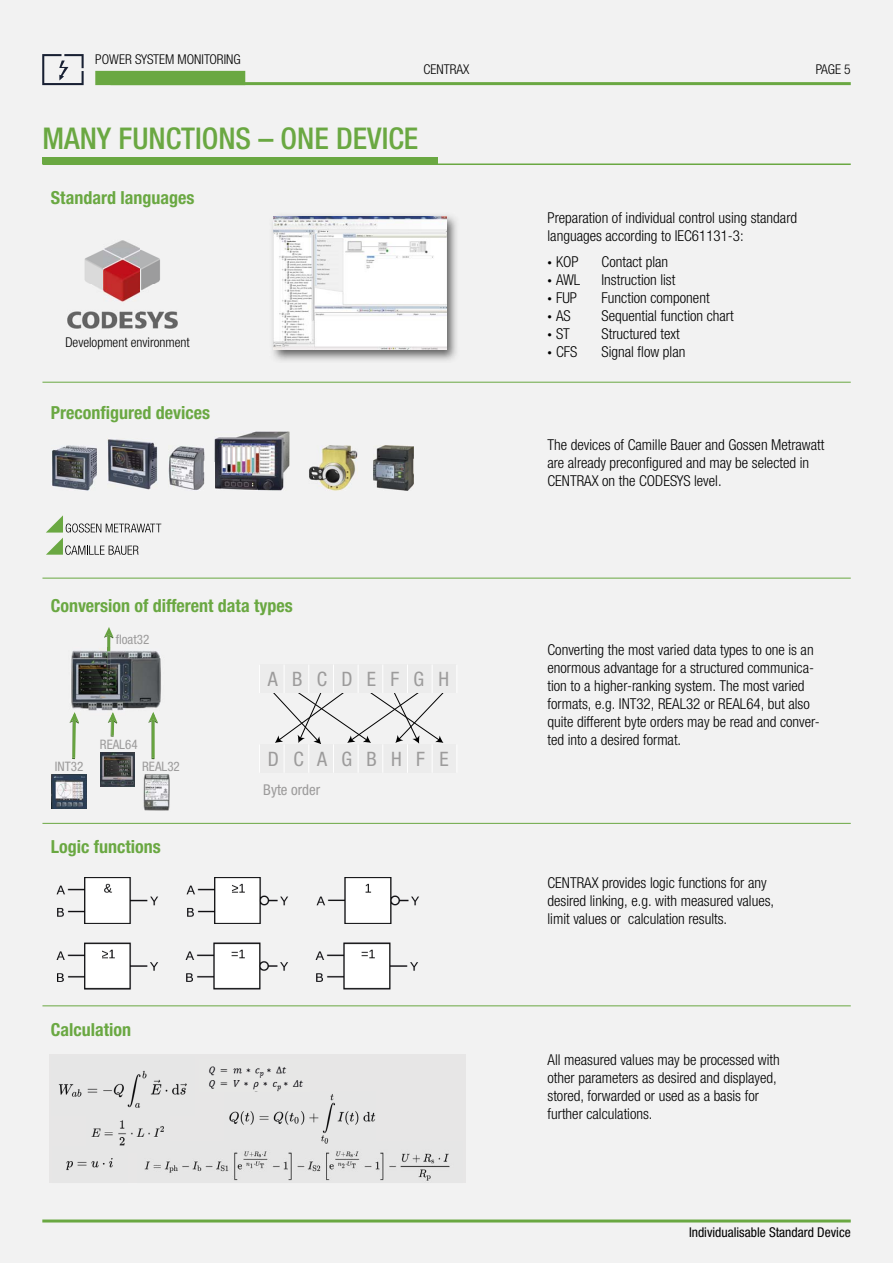
<style>
.page{position:relative;width:893px;height:1263px;background:#fff}
.page>*{position:absolute;margin:0;border:0;box-sizing:border-box;transform-origin:0 0}
.t1{font:500 condensed 30px "Helvetica Neue LTW1 G";color:#6aa842}
.t2{font:condensed 19.95px "Helvetica Neue LTW1 G";color:#9c9b9b}
.t3{font:700 condensed 18px "Helvetica Neue LTW1 G";color:#6aa842}
.t4{font:300 condensed 15px/18px "Helvetica Neue LTW1 G";color:#000}
.t5{font:300 condensed 15px/18px "Helvetica Neue LT Pro";color:#000}
.t6{font:condensed 15px "Helvetica Neue LTW1 G";color:#9c9b9b}
.t7{font:300 condensed 13.5px "Helvetica Neue LTW1 G";color:#000}
.t8{font:condensed 13.5px "Helvetica Neue LTW1 G";color:#000}
.t9{font:300 condensed 13.5px "Helvetica Neue LT Pro";color:#000}
.t10{font:condensed 13.05px "Helvetica Neue LTW1 G";color:#9c9b9b}
.s1{font-family:"Helvetica Neue LTW1 G";font-size:9px}
</style>
<div class="page">
<div style="left:0;top:0;width:892px;height:1263px;background:#f2f2f2"></div>
<hr style="left:110px;top:82px;width:740px;height:3px;background:#6aa842">
<div style="left:96px;top:72px;width:148px;height:12px;background:#6aa842"></div>
<div style="left:95px;top:71px;width:150px;height:14px;border:2px solid #6aa842"></div>
<svg style="left:42px;top:54px;width:42px;height:31px"></svg>
<div style="left:50px;top:1054px;width:416px;height:129px;background:#e7e6e6"></div>
<hr style="left:42px;top:1220px;width:808px;height:3px;background:#6aa842">
<hr style="left:42px;top:578px;width:808px;height:1px;background:#6aa842">
<hr style="left:42px;top:382px;width:808px;height:1px;background:#6aa842">
<hr style="left:42px;top:823px;width:808px;height:1px;background:#6aa842">
<hr style="left:42px;top:1005px;width:808px;height:1px;background:#6aa842">
<div style="left:259px;top:665px;width:198px;height:28px;background:#ececec"></div>
<img style="left:71px;top:650px;width:90px;height:61px">
<svg style="left:104px;top:627px;width:9px;height:59px"></svg>
<svg style="left:70px;top:712px;width:9px;height:47px"></svg>
<svg style="left:108px;top:712px;width:9px;height:25px"></svg>
<svg style="left:148px;top:712px;width:10px;height:47px"></svg>
<img style="left:52px;top:775px;width:35px;height:34px">
<img style="left:143px;top:774px;width:27px;height:37px">
<img style="left:100px;top:752px;width:34px;height:34px">
<svg style="left:259px;top:665px;width:1px;height:28px"></svg>
<svg style="left:456px;top:665px;width:1px;height:28px"></svg>
<div style="left:259px;top:744px;width:198px;height:29px;background:#ececec"></div>
<svg style="left:259px;top:744px;width:1px;height:29px"></svg>
<svg style="left:273px;top:665px;width:171px;height:108px"></svg>
<svg style="left:456px;top:745px;width:1px;height:27px"></svg>
<svg style="left:46px;top:515px;width:115px;height:40px"></svg>
<img style="left:108px;top:439px;width:49px;height:51px">
<img style="left:169px;top:446px;width:35px;height:44px">
<img style="left:52px;top:445px;width:44px;height:46px">
<img style="left:215px;top:432px;width:74px;height:59px">
<img style="left:309px;top:445px;width:48px;height:45px">
<img style="left:374px;top:445px;width:39px;height:46px">
<img style="left:58px;top:1070px;width:129px;height:38px">
<img style="left:91px;top:1120px;width:73px;height:26px">
<img style="left:66px;top:1158px;width:47px;height:13px">
<img style="left:144px;top:1151px;width:306px;height:30px">
<img style="left:137px;top:1142px;width:33px;height:11px">
<img style="left:56px;top:877px;width:103px;height:47px">
<img style="left:186px;top:877px;width:103px;height:47px">
<img style="left:316px;top:877px;width:103px;height:47px">
<img style="left:56px;top:943px;width:103px;height:46px">
<img style="left:185px;top:943px;width:103px;height:46px">
<img style="left:315px;top:943px;width:103px;height:46px">
<img style="left:229px;top:1094px;width:146px;height:50px">
<img style="left:209px;top:1066px;width:94px;height:26px">
<div style="left:42px;top:158px;width:396px;height:6px;background:#6aa842"></div>
<hr style="left:42px;top:164px;width:808px;height:1px;background:#6aa842">
<img style="left:272px;top:215px;width:185px;height:146px">
<img style="left:274px;top:217px;width:172px;height:133px">
<img style="left:67px;top:240px;width:111px;height:89px">
<p class="t7" style="left:95px;top:54px;width:147px">POWER SYSTEM MONITORING</p>
<p class="t7" style="left:423px;top:65px;width:47px">CENTRAX</p>
<p class="t7" style="left:815px;top:65px;width:36px">PAGE 5</p>
<h1 class="t1" style="left:42px;top:128px;width:377px">MANY FUNCTIONS – ONE DEVICE</h1>
<p class="t3" style="left:51px;top:191px;width:145px">Standard languages</p>
<p class="t9" style="left:65px;top:338px;width:126px">Development environment</p>
<p class="t3" style="left:51px;top:406px;width:161px">Preconfigured devices</p>
<p class="t3" style="left:51px;top:600px;width:244px">Conversion of different data types</p>
<p class="t10" style="left:116px;top:635px;width:35px">float32</p>
<p class="t10" style="left:100px;top:739px;width:39px">REAL64</p>
<p class="t10" style="left:55px;top:762px;width:30px">INT32</p>
<p class="t10" style="left:142px;top:762px;width:39px">REAL32</p>
<p class="t3" style="left:51px;top:840px;width:111px">Logic functions</p>
<p class="t3" style="left:51px;top:1023px;width:82px">Calculation</p>
<h2 class="t2" style="left:268px;top:672px;width:183px">A B C D E F G H</h2>
<h2 class="t2" style="left:268px;top:752px;width:182px">D C A G B H F E</h2>
<p class="t6" style="left:263px;top:784px;width:58px">Byte order</p>
<p class="t5" style="left:547px;top:210px;width:251px">Preparation of individual control using standard languages according to IEC61131-3:</p>
<p class="t5" style="left:547px;top:255px;width:33px"><span class="s1">•</span> KOP</p>
<p class="t5" style="left:601px;top:255px;width:68px">Contact plan</p>
<p class="t5" style="left:547px;top:273px;width:34px"><span class="s1">•</span> AWL</p>
<p class="t5" style="left:601px;top:273px;width:75px">Instruction list</p>
<p class="t5" style="left:547px;top:291px;width:31px"><span class="s1">•</span> FUP</p>
<p class="t5" style="left:601px;top:291px;width:109px">Function component</p>
<p class="t5" style="left:547px;top:309px;width:25px"><span class="s1">•</span> AS</p>
<p class="t5" style="left:601px;top:309px;width:134px">Sequential function chart</p>
<p class="t5" style="left:547px;top:327px;width:24px"><span class="s1">•</span> ST</p>
<p class="t5" style="left:601px;top:327px;width:80px">Structured text</p>
<p class="t5" style="left:547px;top:345px;width:31px"><span class="s1">•</span> CFS</p>
<p class="t5" style="left:601px;top:345px;width:85px">Signal flow plan</p>
<p class="t4" style="left:547px;top:438px;width:278px">The devices of Camille Bauer and Gossen Metrawatt are already preconfigured and may be selected in<br>CENTRAX on the CODESYS level.</p>
<p class="t4" style="left:547px;top:643px;width:274px">Converting the most varied data types to one is an enormous advantage for a structured communica&shy;tion to a higher-ranking system. The most varied formats, e.g. INT32, REAL32 or REAL64, but also quite different byte orders may be read and conver&shy;ted into a desired format.</p>
<p class="t4" style="left:547px;top:875px;width:228px">CENTRAX provides logic functions for any desired linking, e.g. with measured values, limit values or calculation results.</p>
<p class="t4" style="left:547px;top:1052px;width:234px">All measured values may be processed with other parameters as desired and displayed, stored, forwarded or used as a basis for further calculations.</p>
<p class="t8" style="left:689px;top:1227px;width:163px">Individualisable Standard Device</p>
</div>
